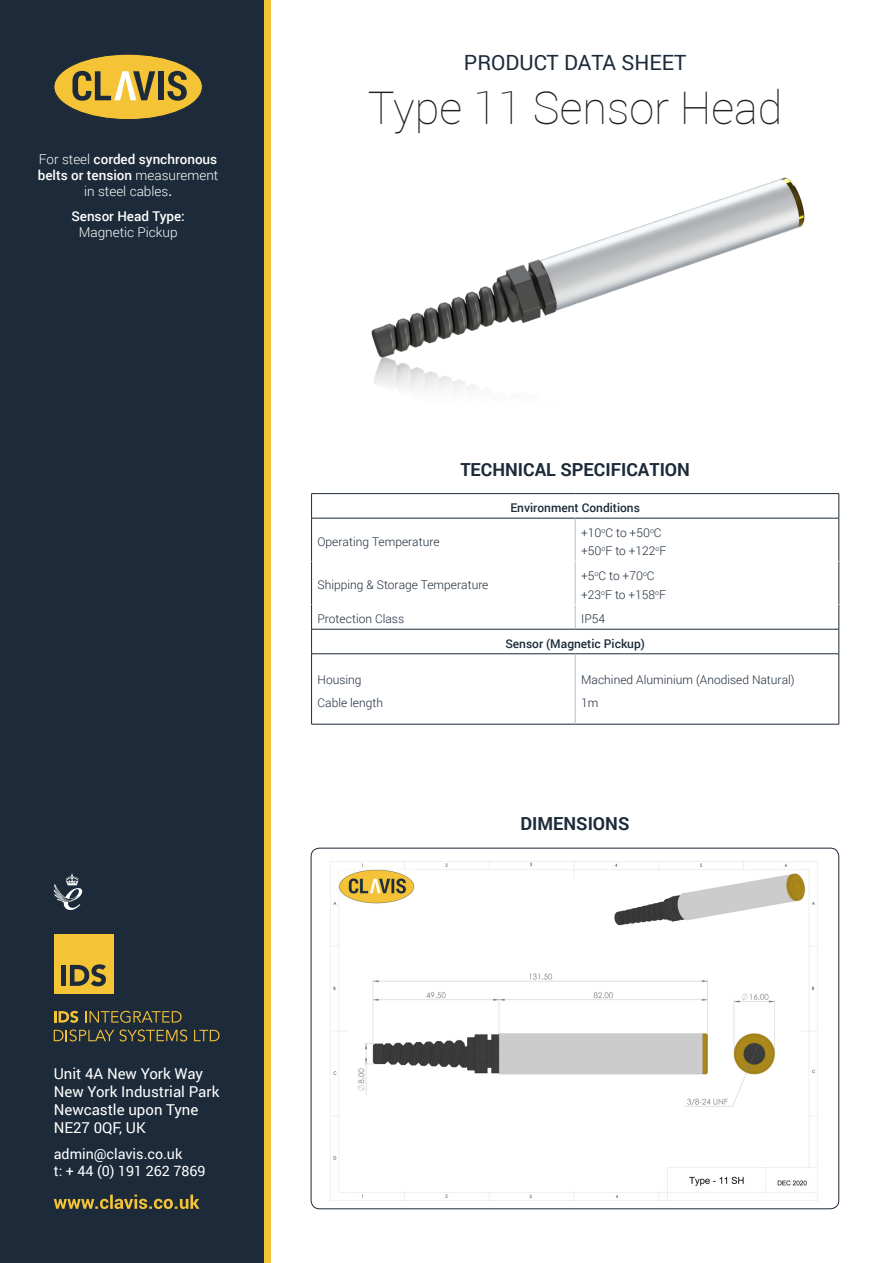
<style>
.page{position:relative;width:893px;height:1263px;background:#fff}
.page>*{position:absolute;margin:0;border:0;box-sizing:border-box;transform-origin:0 0}
.t1{font:100 45px "Roboto";color:#231f20}
.t2{font:21px "Roboto";color:#1c2a39}
.t3{font:700 18px "Roboto";color:#1c2a39}
.t4{font:15px "Roboto";color:#fff}
.t5{font:14.25px "Roboto";color:#fff}
.t6{font:300 13.5px/16.2px "Roboto";color:#fff;text-align:center}
.t7{font:500 13.5px/16.2px "Roboto";color:#fff;text-align:center}
.t8{font:300 12px "Roboto";color:#1c2a39}
.t9{font:500 12px "Roboto";color:#1c2a39}
.s1{font-weight:500}
.s2{font-weight:300}
</style>
<div class="page">
<div style="left:0;top:0;width:270px;height:1263px;background:#f5c336"></div>
<div style="left:0;top:0;width:264px;height:1263px;background:#1c2a39"></div>
<svg style="left:54px;top:1194px;width:146px;height:15px"></svg>
<div style="left:54px;top:934px;width:59px;height:60px;background:#f5c336"></div>
<div style="left:61px;top:965px;width:5px;height:21px;background:#1c2a39"></div>
<svg style="left:70px;top:964px;width:36px;height:22px"></svg>
<svg style="left:54px;top:1011px;width:24px;height:12px"></svg>
<svg style="left:85px;top:1011px;width:97px;height:12px"></svg>
<svg style="left:54px;top:1029px;width:133px;height:12px"></svg>
<svg style="left:194px;top:1030px;width:26px;height:11px"></svg>
<div style="left:54px;top:54px;width:148px;height:66px;background:#f5c336;border-radius:50%"></div>
<svg style="left:72px;top:71px;width:83px;height:30px"></svg>
<div style="left:158px;top:71px;width:6px;height:29px;background:#1c2a39"></div>
<svg style="left:167px;top:71px;width:20px;height:30px"></svg>
<svg style="left:54px;top:873px;width:28px;height:37px"></svg>
<img style="left:371px;top:177px;width:434px;height:155px">
<img style="left:371px;top:332px;width:107px;height:58px">
<img style="left:330px;top:861px;width:488px;height:340px">
<hr style="left:311px;top:493px;width:264px;height:1px;background:#1c2a39">
<svg style="left:311px;top:494px;width:1px;height:24px"></svg>
<hr style="left:575px;top:493px;width:264px;height:1px;background:#1c2a39">
<svg style="left:839px;top:494px;width:1px;height:24px"></svg>
<hr style="left:311px;top:518px;width:264px;height:1px;background:#1c2a39">
<hr style="left:311px;top:518px;width:1px;height:43px;background:#1c2a39">
<hr style="left:575px;top:518px;width:264px;height:1px;background:#1c2a39">
<hr style="left:839px;top:518px;width:1px;height:43px;background:#1c2a39">
<hr style="left:311px;top:561px;width:1px;height:44px;background:#1c2a39">
<hr style="left:839px;top:561px;width:1px;height:44px;background:#1c2a39">
<hr style="left:311px;top:629px;width:264px;height:1px;background:#1c2a39">
<svg style="left:311px;top:605px;width:1px;height:48px"></svg>
<hr style="left:575px;top:629px;width:264px;height:1px;background:#1c2a39">
<svg style="left:839px;top:605px;width:1px;height:49px"></svg>
<hr style="left:311px;top:653px;width:264px;height:1px;background:#1c2a39">
<hr style="left:311px;top:654px;width:1px;height:70px;background:#1c2a39">
<hr style="left:575px;top:653px;width:264px;height:1px;background:#1c2a39">
<hr style="left:839px;top:654px;width:1px;height:70px;background:#1c2a39">
<hr style="left:311px;top:724px;width:264px;height:1px;background:#1c2a39">
<hr style="left:575px;top:724px;width:264px;height:1px;background:#1c2a39">
<hr style="left:575px;top:518px;width:1px;height:43px;background:#bcbbc1">
<hr style="left:575px;top:562px;width:1px;height:42px;background:#bcbbc1">
<svg style="left:575px;top:605px;width:1px;height:24px"></svg>
<hr style="left:575px;top:654px;width:1px;height:70px;background:#bcbbc1">
<p class="t6" style="left:38px;top:150px;width:182px">For steel <span class="s1">corded synchronous belts or tension</span> measurement in steel cables<span class="s1">.</span></p>
<p class="t7" style="left:71px;top:207px;width:115px">Sensor Head Type:<br><span class="s2">Magnetic Pickup</span></p>
<p class="t4" style="left:54px;top:1063px;width:151px">Unit 4A New York Way</p>
<p class="t4" style="left:54px;top:1081px;width:167px">New York Industrial Park</p>
<p class="t4" style="left:54px;top:1099px;width:146px">Newcastle upon Tyne</p>
<p class="t4" style="left:54px;top:1117px;width:93px">NE27 0QF, UK</p>
<p class="t5" style="left:54px;top:1143px;width:130px">admin@clavis.co.uk</p>
<p class="t5" style="left:54px;top:1160px;width:153px">t: + 44 (0) 191 262 7869</p>
<p class="t2" style="left:464px;top:47px;width:224px">PRODUCT DATA SHEET</p>
<p class="t1" style="left:368px;top:76px;width:416px">Type 11 Sensor Head</p>
<p class="t8" style="left:318px;top:533px;width:124px">Operating Temperature</p>
<p class="t3" style="left:460px;top:457px;width:231px">TECHNICAL SPECIFICATION</p>
<p class="t9" style="left:510px;top:499px;width:131px">Environment Conditions</p>
<p class="t8" style="left:581px;top:524px;width:82px">+10<sup>o</sup>C to +50<sup>o</sup>C</p>
<p class="t8" style="left:581px;top:543px;width:87px">+50<sup>o</sup>F to +122<sup>o</sup>F</p>
<p class="t8" style="left:318px;top:577px;width:172px">Shipping &amp; Storage Temperature</p>
<p class="t8" style="left:581px;top:567px;width:75px">+5<sup>o</sup>C to +70<sup>o</sup>C</p>
<p class="t8" style="left:581px;top:586px;width:86px">+23<sup>o</sup>F to +158<sup>o</sup>F</p>
<p class="t8" style="left:318px;top:611px;width:88px">Protection Class</p>
<p class="t8" style="left:581px;top:611px;width:25px">IP54</p>
<p class="t9" style="left:505px;top:635px;width:141px">Sensor (Magnetic Pickup)</p>
<p class="t8" style="left:318px;top:671px;width:46px">Housing</p>
<p class="t8" style="left:318px;top:694px;width:67px">Cable length</p>
<p class="t8" style="left:581px;top:671px;width:215px">Machined Aluminium (Anodised Natural)</p>
<p class="t8" style="left:581px;top:694px;width:19px">1m</p>
<p class="t3" style="left:520px;top:811px;width:110px">DIMENSIONS</p>
</div>
